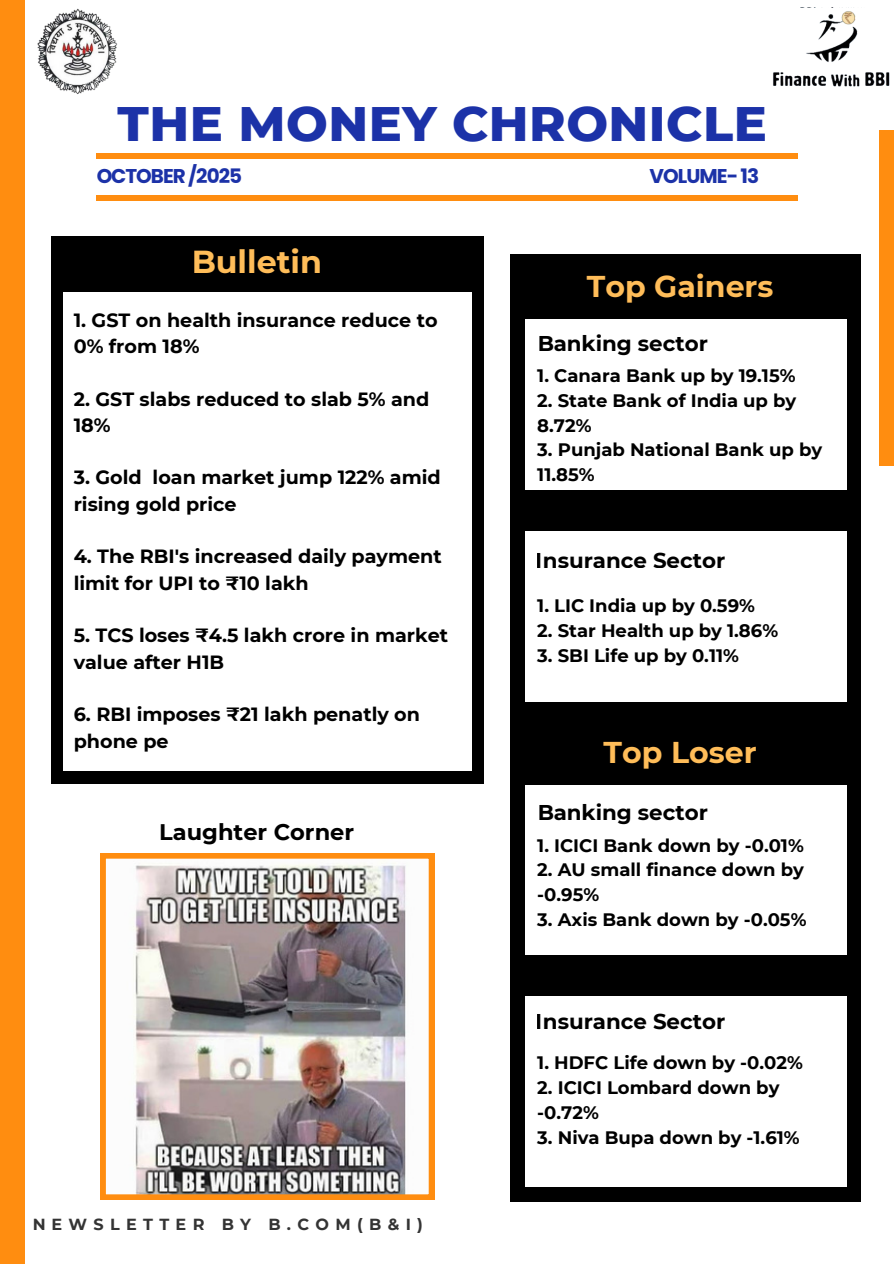
<style>
.page{position:relative;width:894px;height:1264px;background:#fff}
.page>*{position:absolute;margin:0;border:0;box-sizing:border-box;transform-origin:0 0}
.t1{font:800 49.35px "Montserrat";letter-spacing:.01em;color:#1c32a8}
.t2{font:700 31.65px "Montserrat";color:#ffbd59}
.t3{font:700 30px "Montserrat";color:#ffbd59}
.t4{font:700 22.5px "Montserrat";color:#000}
.t5{font:700 21.3px "Montserrat";color:#000}
.t6{font:700 19.95px "Poppins";letter-spacing:-.05em;color:#1c32a8}
.t7{font:700 19.05px/26.2px "Montserrat";color:#000}
.t8{font:700 18px/24.8px "Montserrat";color:#000}
.t9{font:700 16.05px "Montserrat";letter-spacing:.395em;color:#343434}
</style>
<div class="page">
<div style="left:0;top:0;width:24px;height:1263px;background:#ff8d10"></div>
<img style="left:100px;top:853px;width:334px;height:346px">
<div style="left:510px;top:254px;width:350px;height:947px;background:#000"></div>
<div style="left:525px;top:996px;width:321px;height:190px;background:#fff"></div>
<div style="left:525px;top:785px;width:321px;height:169px;background:#fff"></div>
<div style="left:525px;top:319px;width:321px;height:170px;background:#fff"></div>
<div style="left:879px;top:130px;width:14px;height:336px;background:#ff8d10"></div>
<div style="left:51px;top:236px;width:432px;height:547px;background:#000"></div>
<div style="left:63px;top:292px;width:408px;height:478px;background:#fff"></div>
<img style="left:773px;top:11px;width:117px;height:76px">
<div style="left:96px;top:153px;width:701px;height:6px;background:#ff8d10"></div>
<img style="left:37px;top:8px;width:80px;height:86px">
<div style="left:96px;top:195px;width:701px;height:5px;background:#ff8d10"></div>
<div style="left:525px;top:531px;width:321px;height:170px;background:#fff"></div>
<h1 class="t1" style="left:118px;top:94px;width:650px">THE MONEY CHRONICLE</h1>
<p class="t6" style="left:96px;top:162px;width:147px">OCTOBER /2025</p>
<h2 class="t2" style="left:191px;top:242px;width:132px">Bulletin</h2>
<p class="t7" style="left:74px;top:307px;width:365px">1. GST on health insurance reduce to<br>0% from 18%</p>
<p class="t7" style="left:74px;top:385px;width:357px">2. GST slabs reduced to slab 5% and<br>18%</p>
<p class="t7" style="left:74px;top:464px;width:368px">3. Gold loan market jump 122% amid rising gold price</p>
<p class="t7" style="left:74px;top:543px;width:369px">4. The RBI's increased daily payment limit for UPI to ₹10 lakh</p>
<p class="t7" style="left:74px;top:622px;width:376px">5. TCS loses ₹4.5 lakh crore in market value after H1B</p>
<p class="t7" style="left:74px;top:701px;width:348px">6. RBI imposes ₹21 lakh penatly on phone pe</p>
<p class="t4" style="left:159px;top:817px;width:196px">Laughter Corner</p>
<p class="t9" style="left:32px;top:1214px;width:392px">NEWSLETTER BY B.COM(B&amp;I)</p>
<p class="t6" style="left:649px;top:162px;width:111px">VOLUME- 13</p>
<h3 class="t3" style="left:586px;top:267px;width:188px">Top Gainers</h3>
<p class="t5" style="left:537px;top:330px;width:172px">Banking sector</p>
<p class="t8" style="left:537px;top:363px;width:260px">1. Canara Bank up by 19.15%</p>
<p class="t8" style="left:537px;top:388px;width:260px">2. State Bank of India up by<br>8.72%</p>
<p class="t8" style="left:537px;top:437px;width:286px">3. Punjab National Bank up by<br>11.85%</p>
<p class="t5" style="left:535px;top:547px;width:191px">Insurance Sector</p>
<p class="t8" style="left:537px;top:593px;width:219px">1. LIC India up by 0.59%</p>
<p class="t8" style="left:537px;top:618px;width:242px">2. Star Health up by 1.86%</p>
<p class="t8" style="left:537px;top:643px;width:203px">3. SBI Life up by 0.11%</p>
<h3 class="t3" style="left:603px;top:734px;width:154px">Top Loser</h3>
<p class="t5" style="left:537px;top:799px;width:172px">Banking sector</p>
<p class="t8" style="left:537px;top:832px;width:268px">1. ICICI Bank down by -0.01%</p>
<p class="t8" style="left:537px;top:857px;width:268px">2. AU small finance down by -0.95%</p>
<p class="t8" style="left:537px;top:907px;width:270px">3. Axis Bank down by -0.05%</p>
<p class="t5" style="left:535px;top:1008px;width:191px">Insurance Sector</p>
<p class="t8" style="left:537px;top:1050px;width:267px">1. HDFC Life down by -0.02%</p>
<p class="t8" style="left:537px;top:1075px;width:243px">2. ICICI Lombard down by -0.72%</p>
<p class="t8" style="left:537px;top:1124px;width:264px">3. Niva Bupa down by -1.61%</p>
</div>
